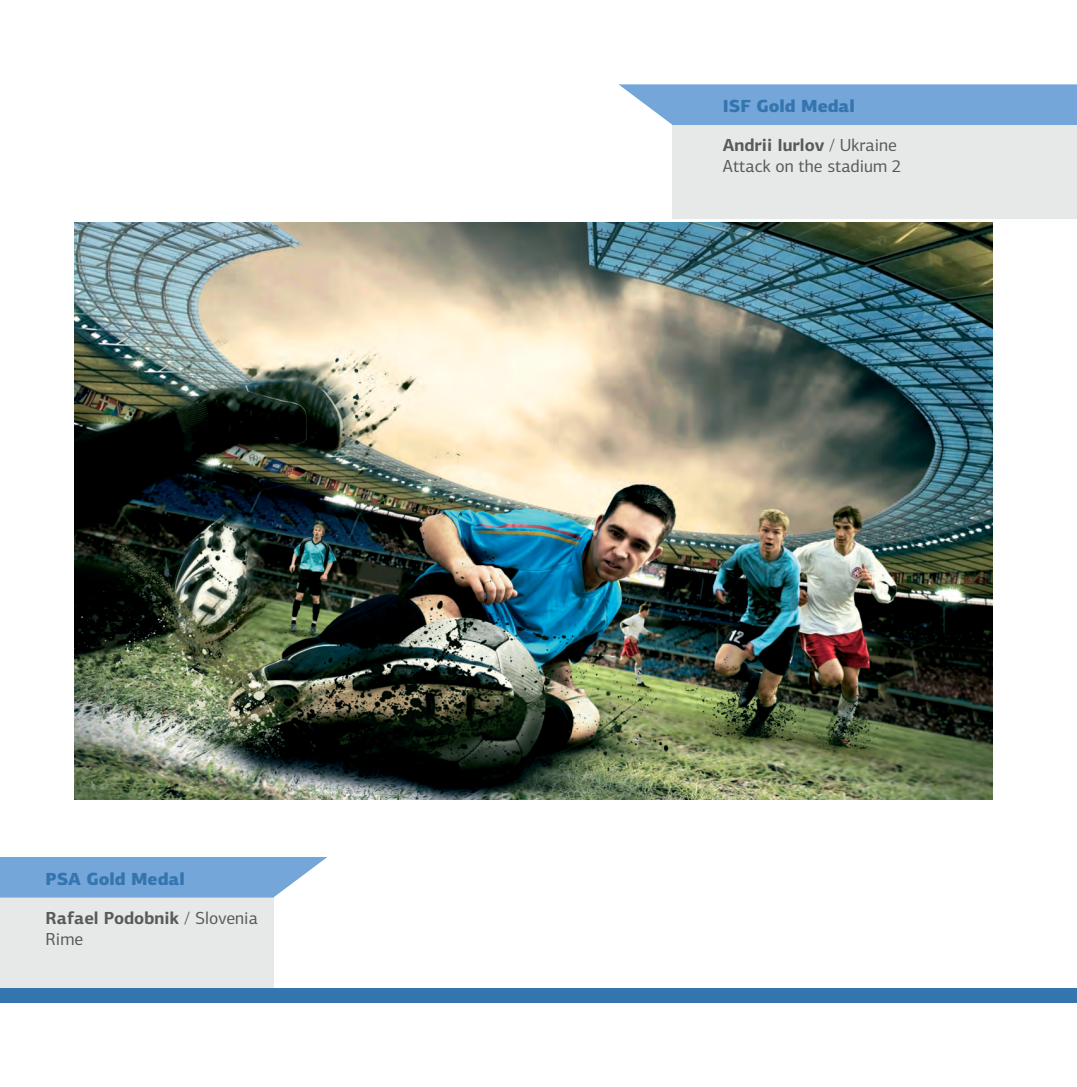
<style>
.page{position:relative;width:1077px;height:1087px;background:#fff}
.page>*{position:absolute;margin:0;border:0;box-sizing:border-box;transform-origin:0 0}
.t1{font:17.5px/20.8px "PF Agora Sans Pro";color:#58595b}
.t2{font:700 17.5px/20.8px "PF Agora Sans Pro";color:#58595b}
.t3{font:900 17.5px "PF Agora Sans Pro";color:#3575af}
.s1{font-weight:400}
.s2{font-weight:700}
</style>
<div class="page">
<img style="left:74px;top:222px;width:918px;height:577px">
<div style="left:0;top:897px;width:273px;height:95px;background:#e7e8e8"></div>
<svg style="left:0;top:857px;width:327px;height:40px;background:#7facdb"></svg>
<div style="left:672px;top:123px;width:404px;height:95px;background:#e7e8e8"></div>
<svg style="left:618px;top:84px;width:458px;height:41px;background:#7eacdb"></svg>
<div style="left:0;top:987px;width:1076px;height:15px;background:#3575af"></div>
<p class="t3" style="left:46px;top:871px;width:140px">PSA Gold Medal</p>
<p class="t2" style="left:46px;top:909px;width:214px">Rafael Podobnik <span class="s1">/ Slovenia<br>Rime</span></p>
<p class="t3" style="left:723px;top:99px;width:133px">ISF Gold Medal</p>
<p class="t1" style="left:723px;top:136px;width:180px"><span class="s2">Andrii Iurlov</span> / Ukraine<br>Attack on the stadium 2</p>
</div>
